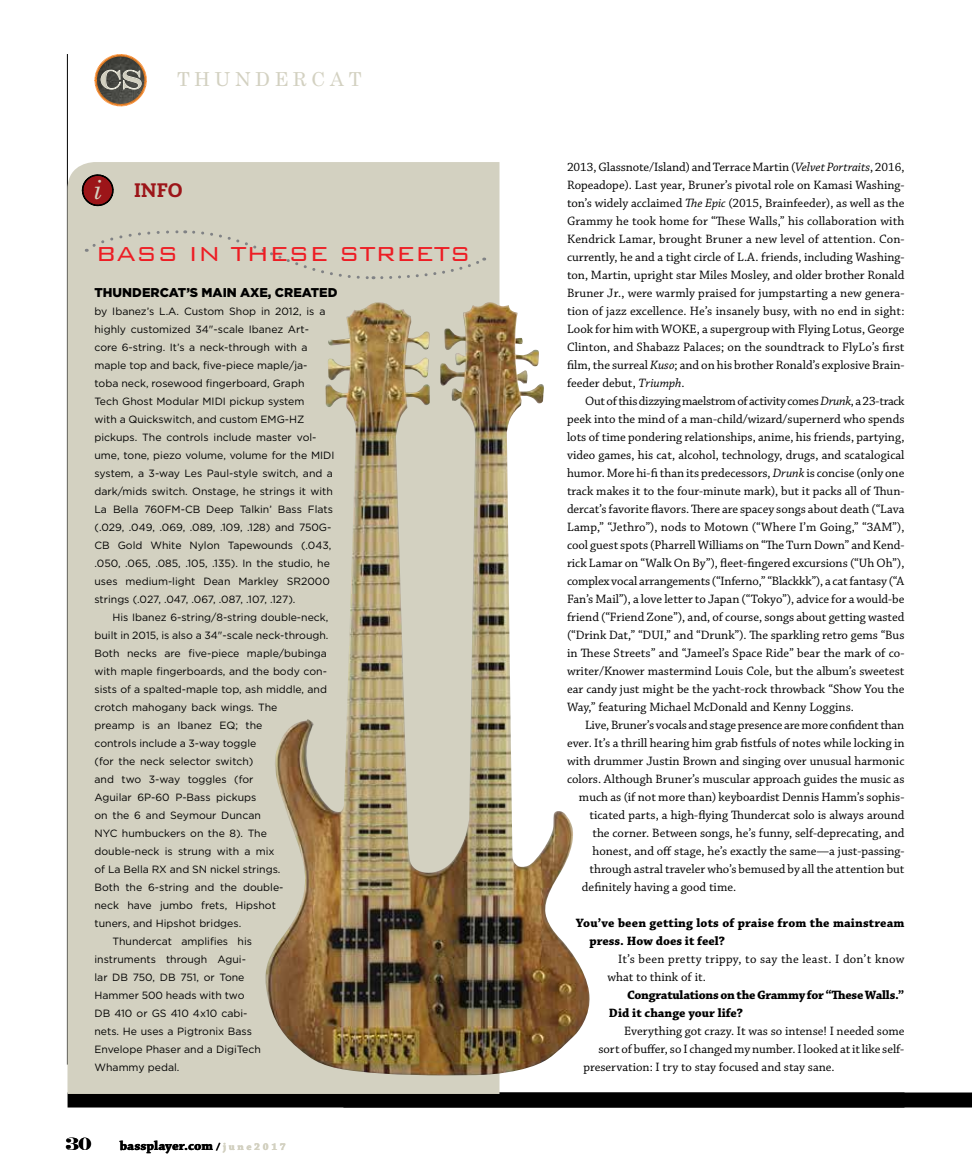
<style>
.page{position:relative;width:972px;height:1175px;background:#fff}
.page>*{position:absolute;margin:0;border:0;box-sizing:border-box;transform-origin:0 0}
.t1{font:300 27px "Bank Gothic BT";color:#ed1d24}
.t2{font:italic 27px "M Century Schoolbook";color:#d3d1c1}
.t3{font:26.55px "Engravers";color:#d3d1c1}
.t4{font:19.5px "M Century Schoolbook";letter-spacing:.22em;color:#d3d1c1}
.t5{font:19.5px "Caecilia Heavy Os F";color:#9c1519}
.t6{font:700 18px "Engravers";color:#000}
.t7{font:700 13.5px "Chaparral Pro";color:#000}
.t8{font:12.75px/18px "Chaparral Pro";color:#000;text-align:justify}
.t9{font:700 12.75px/18px "Chaparral Pro";color:#000}
.t10{font:12.75px/18px "Chaparral Pro";letter-spacing:.02em;color:#000}
.t11{font:900 12.75px "Gotham";color:#000}
.t12{font:10.5px/18px "Gotham";color:#000}
.s1{font-size:10.5px}
.s2{font-size:10.5px;color:#d3d1c1}
.s3{font-style:italic}
</style>
<div class="page">
<hr style="left:67px;top:54px;width:1px;height:1010px;background:#000">
<svg style="left:94px;top:54px;width:53px;height:53px"></svg>
<div style="left:68px;top:1092px;width:904px;height:15px;background:#000"></div>
<div style="left:68px;top:162px;width:432px;height:932px;background:#d3d1c1"></div>
<svg style="left:82px;top:174px;width:32px;height:32px"></svg>
<img style="left:266px;top:302px;width:324px;height:773px">
<div style="left:86px;top:229px;width:399px;height:52px;background:#d3d1c1"></div>
<h2 class="t3" style="left:99px;top:64px;width:44px">CS</h2>
<h3 class="t4" style="left:177px;top:67px;width:186px">THUNDERCAT</h3>
<h1 class="t2" style="left:93px;top:174px;width:10px">i</h1>
<h3 class="t5" style="left:134px;top:178px;width:50px">INFO</h3>
<h1 class="t1" style="left:96px;top:239px;width:377px">BASS IN THESE STREETS</h1>
<p class="t11" style="left:94px;top:285px;width:245px">THUNDERCAT’S MAIN AXE, CREATED</p>
<p class="t12" style="left:94px;top:302px;width:242px">by Ibanez’s L.A. Custom Shop in 2012, is a highly customized 34"-scale Ibanez Art-<br>core 6-string. It’s a neck-through with a maple top and back, five-piece maple/ja-<br>toba neck, rosewood fingerboard, Graph<br>Tech Ghost Modular MIDI pickup system<br>with a Quickswitch, and custom EMG-HZ pickups. The controls include master vol&shy;ume, tone, piezo volume, volume for the MIDI system, a 3-way Les Paul-style switch, and a dark/mids switch. Onstage, he strings it with La Bella 760FM-CB Deep Talkin’ Bass Flats (.029, .049, .069, .089, .109, .128) and 750G-CB Gold White Nylon Tapewounds (.043, .050, .065, .085, .105, .135). In the studio, he uses medium-light Dean Markley SR2000 strings (.027, .047, .067, .087, .107, .127).</p>
<p class="t12" style="left:113px;top:608px;width:217px">His Ibanez 6-string/8-string double-neck,</p>
<p class="t12" style="left:94px;top:626px;width:235px">built in 2015, is also a 34"-scale neck-through.</p>
<p class="t12" style="left:94px;top:644px;width:234px">Both necks are five-piece maple/bubinga</p>
<p class="t12" style="left:94px;top:662px;width:234px">with maple fingerboards, and the body con-</p>
<p class="t12" style="left:94px;top:680px;width:234px">sists of a spalted-maple top, ash middle, and</p>
<p class="t12" style="left:94px;top:698px;width:185px">crotch mahogany back wings. The</p>
<p class="t12" style="left:94px;top:716px;width:169px">preamp is an Ibanez EQ; the</p>
<p class="t12" style="left:94px;top:734px;width:164px">controls include a 3-way toggle</p>
<p class="t12" style="left:94px;top:752px;width:161px">(for the neck selector switch)</p>
<p class="t12" style="left:94px;top:770px;width:161px">and two 3-way toggles (for</p>
<p class="t12" style="left:94px;top:788px;width:164px">Aguilar 6P-60 P-Bass pickups</p>
<p class="t12" style="left:94px;top:806px;width:168px">on the 6 and Seymour Duncan</p>
<p class="t12" style="left:94px;top:824px;width:174px">NYC humbuckers on the 8). The</p>
<p class="t12" style="left:94px;top:842px;width:182px">double-neck is strung with a mix</p>
<p class="t12" style="left:94px;top:860px;width:188px">of La Bella RX and SN nickel strings.</p>
<p class="t12" style="left:94px;top:878px;width:191px">Both the 6-string and the double-</p>
<p class="t12" style="left:94px;top:896px;width:183px">neck have jumbo frets, Hipshot</p>
<p class="t12" style="left:94px;top:914px;width:148px">tuners, and Hipshot bridges.</p>
<p class="t12" style="left:113px;top:932px;width:141px">Thundercat amplifies his</p>
<p class="t12" style="left:94px;top:950px;width:153px">instruments through Agui-</p>
<p class="t12" style="left:94px;top:968px;width:151px">lar DB 750, DB 751, or Tone</p>
<p class="t12" style="left:94px;top:986px;width:151px">Hammer 500 heads with two</p>
<p class="t12" style="left:94px;top:1004px;width:155px">DB 410 or GS 410 4x10 cabi-</p>
<p class="t12" style="left:94px;top:1022px;width:159px">nets. He uses a Pigtronix Bass</p>
<p class="t12" style="left:94px;top:1040px;width:168px">Envelope Phaser and a DigiTech</p>
<p class="t12" style="left:94px;top:1058px;width:86px">Whammy pedal.</p>
<h3 class="t6" style="left:66px;top:1132px;width:27px">30</h3>
<p class="t7" style="left:120px;top:1137px;width:168px">bassplayer.com <span class="s1">/</span> <span class="s2">j u n e 2 0 1 7</span></p>
<p class="t8" style="left:567px;top:158px;width:339px">2013, Glassnote/Island) and Terrace Martin (<span class="s3">Velvet Portraits</span>, 2016, Ropeadope). Last year, Bruner’s pivotal role on Kamasi Washing&shy;ton’s widely acclaimed <span class="s3">The Epic</span> (2015, Brainfeeder), as well as the Grammy he took home for “These Walls,” his collaboration with Kendrick Lamar, brought Bruner a new level of attention. Con&shy;currently, he and a tight circle of L.A. friends, including Washing&shy;ton, Martin, upright star Miles Mosley, and older brother Ronald Bruner Jr., were warmly praised for jumpstarting a new genera&shy;tion of jazz excellence. He’s insanely busy, with no end in sight:<br>Look for him with WOKE, a supergroup with Flying Lotus, George Clinton, and Shabazz Palaces; on the soundtrack to FlyLo’s first film, the surreal <span class="s3">Kuso</span>; and on his brother Ronald’s explosive Brain&shy;feeder debut, <span class="s3">Triumph</span>.</p>
<p class="t8" style="left:567px;top:392px;width:339px;text-indent:18px">Out of this dizzying maelstrom of activity comes <span class="s3">Drunk</span>, a 23-track peek into the mind of a man-child/wizard/supernerd who spends lots of time pondering relationships, anime, his friends, partying, video games, his cat, alcohol, technology, drugs, and scatalogical humor. More hi-fi than its predecessors, <span class="s3">Drunk</span> is concise (only one track makes it to the four-minute mark), but it packs all of Thun&shy;dercat’s favorite flavors. There are spacey songs about death (“Lava Lamp,” “Jethro”), nods to Motown (“Where I’m Going,” “3AM”), cool guest spots (Pharrell Williams on “The Turn Down” and Kend&shy;rick Lamar on “Walk On By”), fleet-fingered excursions (“Uh Oh”), complex vocal arrangements (“Inferno,” “Blackkk”), a cat fantasy (“A Fan’s Mail”), a love letter to Japan (“Tokyo”), advice for a would-be friend (“Friend Zone”), and, of course, songs about getting wasted (“Drink Dat,” “DUI,” and “Drunk”). The sparkling retro gems “Bus in These Streets” and “Jameel’s Space Ride” bear the mark of co&shy;writer/Knower mastermind Louis Cole, but the album’s sweetest ear candy just might be the yacht-rock throwback “Show You the Way,” featuring Michael McDonald and Kenny Loggins.</p>
<p class="t8" style="left:585px;top:716px;width:321px">Live, Bruner’s vocals and stage presence are more confident than</p>
<p class="t8" style="left:567px;top:734px;width:339px">ever. It’s a thrill hearing him grab fistfuls of notes while locking in</p>
<p class="t8" style="left:567px;top:752px;width:339px">with drummer Justin Brown and singing over unusual harmonic</p>
<p class="t8" style="left:567px;top:770px;width:339px">colors. Although Bruner’s muscular approach guides the music as</p>
<p class="t8" style="left:579px;top:788px;width:327px">much as (if not more than) keyboardist Dennis Hamm’s sophis-</p>
<p class="t8" style="left:589px;top:806px;width:316px">ticated parts, a high-flying Thundercat solo is always around</p>
<p class="t8" style="left:592px;top:824px;width:313px">the corner. Between songs, he’s funny, self-deprecating, and</p>
<p class="t8" style="left:592px;top:842px;width:314px">honest, and off stage, he’s exactly the same—a just-passing-</p>
<p class="t8" style="left:589px;top:860px;width:317px">through astral traveler who’s bemused by all the attention but</p>
<p class="t8" style="left:582px;top:878px;width:156px">definitely having a good time.</p>
<p class="t9" style="left:589px;top:914px;width:317px;text-indent:-14px">You’ve been getting lots of praise from the mainstream press. How does it feel?</p>
<p class="t10" style="left:607px;top:950px;width:299px;text-indent:11px">It’s been pretty trippy, to say the least. I don’t know what to think of it.</p>
<p class="t9" style="left:609px;top:986px;width:297px;text-indent:18px">Congratulations on the Grammy for “These Walls.”<br>Did it change your life?</p>
<p class="t8" style="left:624px;top:1022px;width:282px">Everything got crazy. It was so intense! I needed some</p>
<p class="t8" style="left:598px;top:1040px;width:307px">sort of buffer, so I changed my number. I looked at it like self-</p>
<p class="t8" style="left:583px;top:1058px;width:253px">preservation: I try to stay focused and stay sane.</p>
</div>
